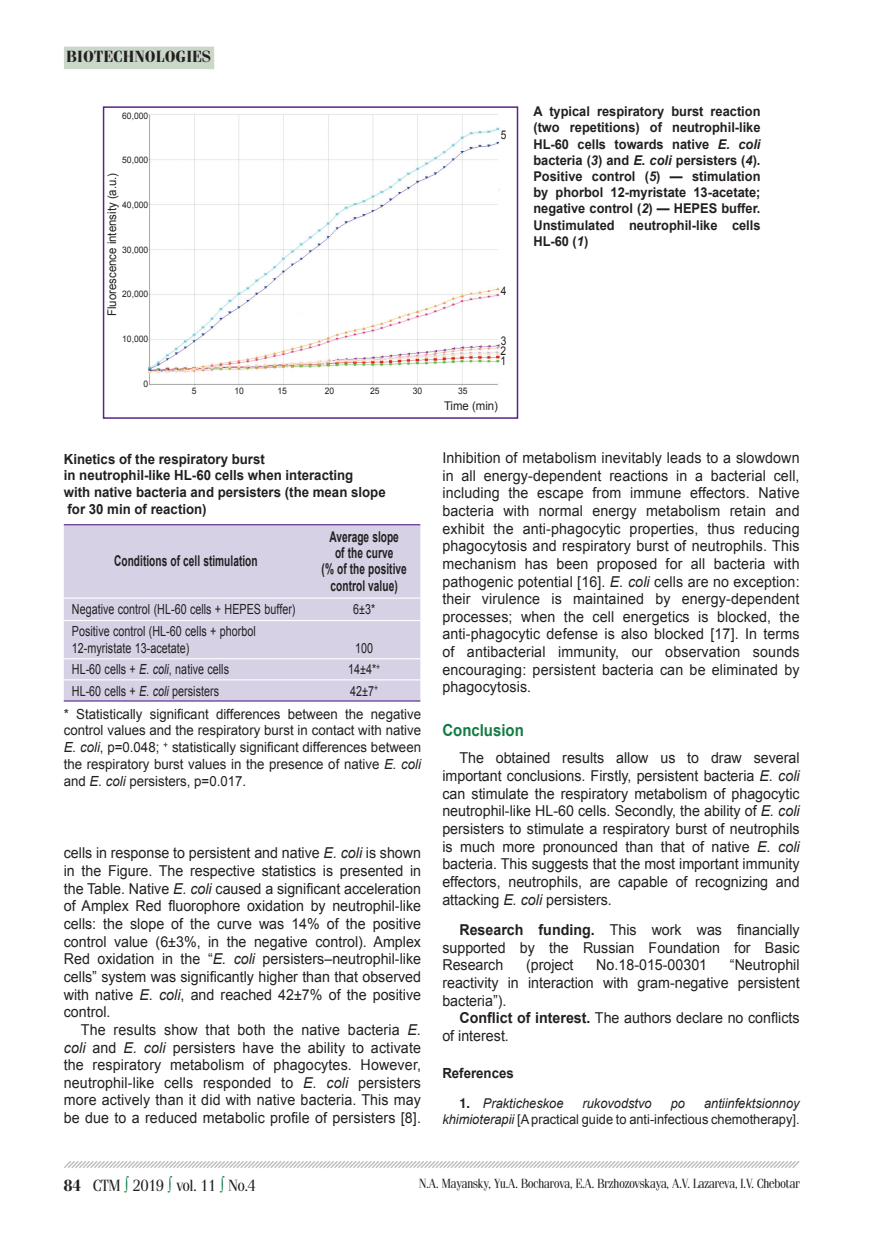
<style>
.page{position:relative;width:872px;height:1234px;background:#fff}
.page>*{position:absolute;margin:0;border:0;box-sizing:border-box;transform-origin:0 0}
.t1{font:16.5px "Simeiz";color:#231f20}
.t2{font:700 16.5px "Simeiz";letter-spacing:.04em;color:#231f20}
.Jzag__зеленый__ENG{font:700 16.5px "Arial";color:#127c43;scale:.9 1}
.Основной_англ{font:15px/17.7px "Arial";color:#231f20;text-align:justify;scale:.95 1}
.Jтабл-шапка{font:700 14.85px/16.2px "Arial";letter-spacing:.005em;color:#231f20;text-align:center;scale:.68 1}
.Примечание{font:13.95px/16.8px "Arial";color:#231f20;text-align:justify;scale:.95 1}
.Jтабл{font:13.95px/16.8px "Arial";letter-spacing:.005em;color:#231f20;scale:.77 1}
.Jztab{font:700 13.95px/16.8px "Arial";color:#231f20;scale:.95 1}
.J6{font:700 13.95px "Arial";color:#231f20;scale:.95 1}
.Подрис_подпись{font:700 13.5px/16.2px "Arial";color:#231f20;text-align:justify;scale:.95 1}
.t3{font:13.5px/16.2px "Arial";color:#231f20;text-align:right;scale:.95 1}
.Колонтитул{font:13.5px "Simeiz";color:#231f20;scale:.95 1}
.t4{font:italic 13.5px "Arial";color:#231f20;scale:.95 1}
.Основной_англ-2{font:12px "Arial";color:#231f20;scale:.95 1}
.J4{font:12px "Arial";color:#231f20;scale:.85 1}
.Jdiagr{font:9px "Arial";color:#231f20;scale:.95 1}
.s1{font-style:italic}
.s2{font-weight:700}
.s3{font-family:"Helios";font-weight:700;font-style:normal}
.s4{color:#127c43}
</style>
<div class="page">
<svg style="left:64px;top:1161px;width:736px;height:7px"></svg>
<div style="left:64px;top:47px;width:150px;height:22px;background:#cbd8c9"></div>
<div style="left:64px;top:525px;width:356px;height:175px;background:#d7d1e6"></div>
<hr style="left:64px;top:597px;width:244px;height:1px;background:#fff">
<hr style="left:308px;top:597px;width:112px;height:1px;background:#fff">
<hr style="left:64px;top:620px;width:244px;height:1px;background:#fff">
<hr style="left:308px;top:620px;width:112px;height:1px;background:#fff">
<hr style="left:64px;top:658px;width:244px;height:1px;background:#fff">
<hr style="left:308px;top:658px;width:112px;height:1px;background:#fff">
<hr style="left:64px;top:679px;width:244px;height:1px;background:#fff">
<hr style="left:308px;top:679px;width:112px;height:1px;background:#fff">
<hr style="left:64px;top:524px;width:244px;height:1px;background:#542685">
<hr style="left:308px;top:524px;width:112px;height:1px;background:#542685">
<hr style="left:64px;top:700px;width:244px;height:1px;background:#542685">
<hr style="left:308px;top:700px;width:112px;height:1px;background:#542685">
<img style="left:148px;top:114px;width:352px;height:273px">
<div style="left:103px;top:106px;width:415px;height:313px;border:2px solid #542685"></div>
<p class="t2" style="left:67px;top:48px;width:146px">BIOTECHNOLOGIES</p>
<p class="Jdiagr" style="left:122px;top:109px;width:29px">60,000</p>
<p class="Jdiagr" style="left:122px;top:154px;width:29px">50,000</p>
<p class="Jdiagr" style="left:122px;top:198px;width:29px">40,000</p>
<p class="Jdiagr" style="left:122px;top:243px;width:29px">30,000</p>
<p class="Jdiagr" style="left:122px;top:288px;width:29px">20,000</p>
<p class="Jdiagr" style="left:122px;top:333px;width:29px">10,000</p>
<p class="Jdiagr" style="left:144px;top:377px;width:7px">0</p>
<p class="Основной_англ-2" style="left:104px;top:316px;width:152px;rotate:-90deg">Fluorescence intensity (a.u.)</p>
<p class="Jdiagr" style="left:192px;top:385px;width:7px">5</p>
<p class="Jdiagr" style="left:234px;top:385px;width:12px">10</p>
<p class="Jdiagr" style="left:277px;top:385px;width:12px">15</p>
<p class="Jdiagr" style="left:325px;top:385px;width:12px">20</p>
<p class="Jdiagr" style="left:370px;top:385px;width:12px">25</p>
<p class="Jdiagr" style="left:413px;top:385px;width:12px">30</p>
<p class="Jdiagr" style="left:458px;top:385px;width:12px">35</p>
<p class="J4" style="left:501px;top:127px;width:8px">5</p>
<p class="J4" style="left:501px;top:283px;width:8px">4</p>
<p class="J4" style="left:501px;top:332px;width:8px">3</p>
<p class="J4" style="left:500px;top:342px;width:8px">2</p>
<p class="J4" style="left:500px;top:352px;width:8px">1</p>
<p class="Основной_англ-2" style="left:444px;top:397px;width:58px">Time (min)</p>
<p class="Подрис_подпись" style="left:533px;top:103px;width:241px">A typical respiratory burst reaction (two repetitions) of neutrophil-like HL-60 cells towards native <span class="s1">E. coli </span>bacteria (<span class="s1">3</span>) and <span class="s1">E. coli</span> persisters (<span class="s1">4</span>).<br>Positive control (<span class="s1">5</span>) — stimulation by phorbol 12-myristate 13-acetate; negative control (<span class="s1">2</span>) — HEPES buffer.<br>Unstimulated neutrophil-like cells HL-60 (<span class="s1">1</span>)</p>
<p class="Jztab" style="left:64px;top:450px;width:340px">Kinetics of the respiratory burst<br>in neutrophil-like HL-60 cells when interacting<br>with native bacteria and persisters (the mean slope for 30 min of reaction)</p>
<p class="Jтабл-шапка" style="left:114px;top:553px;width:213px">Conditions of cell stimulation</p>
<p class="Jтабл-шапка" style="left:321px;top:529px;width:127px">Average slope<br>of the curve<br>(% of the positive control value)</p>
<p class="Jтабл" style="left:72px;top:601px;width:292px">Negative control (HL-60 cells + HEPES buffer)</p>
<p class="Jтабл" style="left:353px;top:601px;width:30px">6±3*</p>
<p class="Jтабл" style="left:72px;top:623px;width:240px">Positive control (HL-60 cells + phorbol<br>12-myristate 13-acetate)</p>
<p class="Jтабл" style="left:355px;top:639px;width:25px">100</p>
<p class="Jтабл" style="left:72px;top:661px;width:206px">HL-60 cells + <span class="s1">E. coli</span>, native cells</p>
<p class="Jтабл" style="left:348px;top:661px;width:43px">14±4*<sup>+</sup></p>
<p class="Jтабл" style="left:72px;top:682px;width:193px">HL-60 cells + <span class="s1">E. coli</span> persisters</p>
<p class="Jтабл" style="left:350px;top:682px;width:38px">42±7<sup>+</sup></p>
<p class="Примечание" style="left:64px;top:705px;width:377px">* Statistically significant differences between the negative control values and the respiratory burst in contact with native <span class="s1">E. coli</span>, p=0.048; <sup>+</sup> statistically significant differences between the respiratory burst values in the presence of native <span class="s1">E. coli </span>and <span class="s1">E. coli</span> persisters, p=0.017.</p>
<p class="Основной_англ" style="left:64px;top:843px;width:377px">cells in response to persistent and native <span class="s1">E. coli</span> is shown in the Figure. The respective statistics is presented in the Table. Native <span class="s1">E. coli</span> caused a significant acceleration of Amplex Red fluorophore oxidation by neutrophil-like cells: the slope of the curve was 14% of the positive control value (6±3%, in the negative control). Amplex Red oxidation in the “<span class="s1">E. coli</span> persisters–neutrophil-like cells” system was significantly higher than that observed with native <span class="s1">E. coli</span>, and reached 42±7% of the positive control.</p>
<p class="Основной_англ" style="left:64px;top:1020px;width:377px;text-indent:17px">The results show that both the native bacteria <span class="s1">E. coli</span> and <span class="s1">E. coli</span> persisters have the ability to activate the respiratory metabolism of phagocytes. However, neutrophil-like cells responded to <span class="s1">E. coli</span> persisters more actively than it did with native bacteria. This may be due to a reduced metabolic profile of persisters [8].</p>
<p class="Основной_англ" style="left:442px;top:448px;width:377px">Inhibition of metabolism inevitably leads to a slowdown in all energy-dependent reactions in a bacterial cell, including the escape from immune effectors. Native bacteria with normal energy metabolism retain and exhibit the anti-phagocytic properties, thus reducing phagocytosis and respiratory burst of neutrophils. This mechanism has been proposed for all bacteria with pathogenic potential [16]. <span class="s1">E. coli</span> cells are no exception: their virulence is maintained by energy-dependent processes; when the cell energetics is blocked, the anti-phagocytic defense is also blocked [17]. In terms of antibacterial immunity, our observation sounds encouraging: persistent bacteria can be eliminated by phagocytosis.</p>
<p class="Jzag__зеленый__ENG" style="left:442px;top:718px;width:92px">Conclusion</p>
<p class="Основной_англ" style="left:442px;top:749px;width:377px;text-indent:17px">The obtained results allow us to draw several important conclusions. Firstly, persistent bacteria <span class="s1">E. coli </span>can stimulate the respiratory metabolism of phagocytic neutrophil-like HL-60 cells. Secondly, the ability of <span class="s1">E. coli </span>persisters to stimulate a respiratory burst of neutrophils is much more pronounced than that of native <span class="s1">E. coli </span>bacteria. This suggests that the most important immunity effectors, neutrophils, are capable of recognizing and attacking <span class="s1">E. coli</span> persisters.</p>
<p class="Основной_англ" style="left:442px;top:920px;width:377px;text-indent:17px"><span class="s2">Research funding.</span> This work was financially supported by the Russian Foundation for Basic Research</p>
<p class="Основной_англ" style="left:442px;top:956px;width:377px;text-indent:287px">“Neutrophil reactivity in interaction with gram-negative persistent bacteria”).</p>
<p class="Основной_англ" style="left:442px;top:1008px;width:377px;text-indent:17px"><span class="s2">Conflict of interest.</span> The authors declare no conflicts of interest.</p>
<p class="J6" style="left:442px;top:1062px;width:77px">References</p>
<p class="t4" style="left:459px;top:1093px;width:111px"><span class="s3">1.</span> Prakticheskoe</p>
<p class="t4" style="left:582px;top:1093px;width:74px">rukovodstvo</p>
<p class="t4" style="left:670px;top:1093px;width:17px">po</p>
<p class="Основной_англ" style="left:526px;top:956px;width:52px">(project</p>
<p class="Основной_англ" style="left:596px;top:956px;width:118px">No.18-015-00301</p>
<p class="t3" style="left:442px;top:1094px;width:377px"><span class="s1">antiinfektsionnoy<br>khimioterapii</span> [A practical guide to anti-infectious chemotherapy].</p>
<p class="t1" style="left:64px;top:1176px;width:193px"><span class="s2">84</span> СТМ <span class="s4">∫</span> 2019 <span class="s4">∫</span> vol. 11 <span class="s4">∫</span> No.4</p>
<p class="Колонтитул" style="left:419px;top:1176px;width:402px">N.A. Mayansky, Yu.A. Bocharova, E.A. Brzhozovskaya, A.V. Lazareva, I.V. Chebotar</p>
</div>
